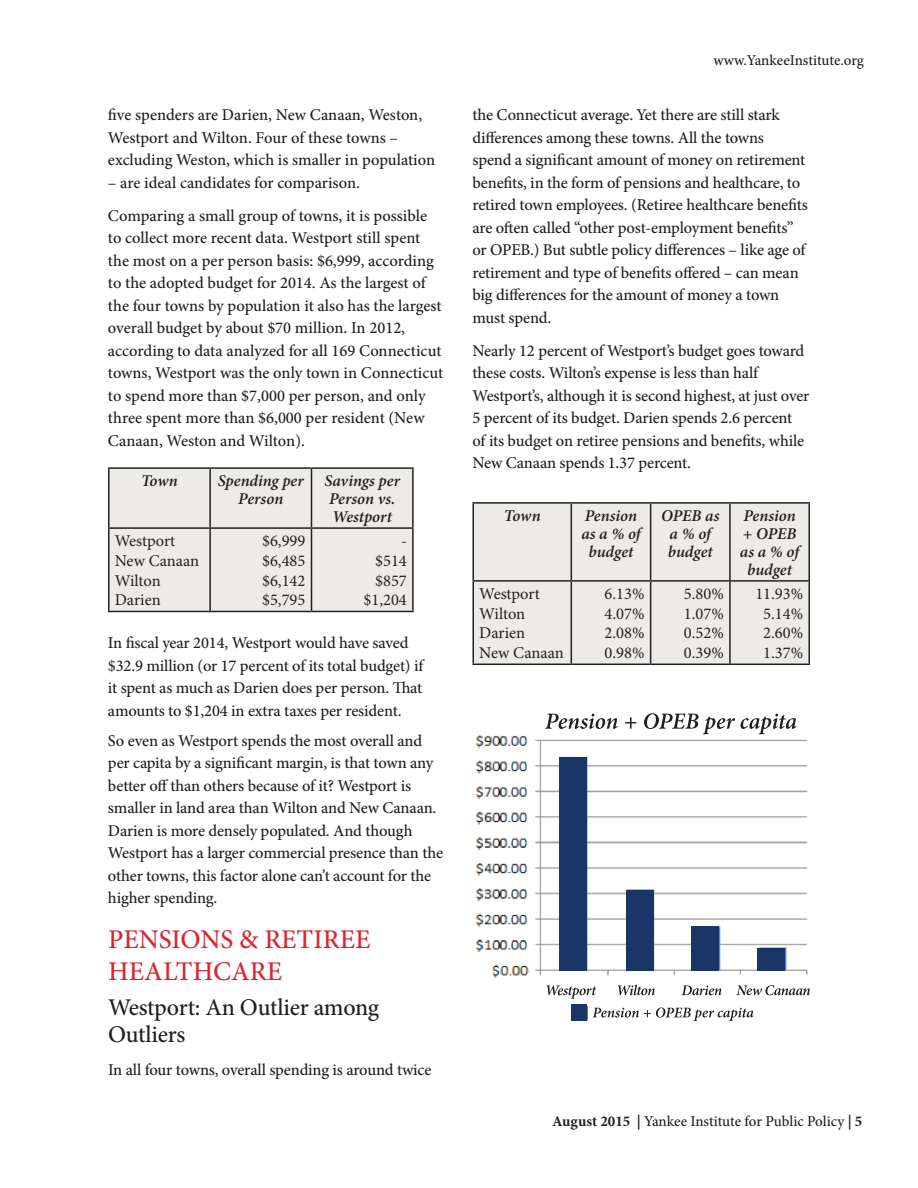
<style>
.page{position:relative;width:918px;height:1188px;background:#fff}
.page>*{position:absolute;margin:0;border:0;box-sizing:border-box;transform-origin:0 0}
.t1{font:500 27px/31.5px "Minion Pro";color:#da252e}
.t2{font:500 24px/27px "Minion Pro";letter-spacing:-.01em;color:#231f20}
.t3{font:500 16.5px/22.5px "Minion Pro";letter-spacing:-.01em;color:#231f20}
.t4{font:16.5px/19.8px "Minion Pro";color:#231f20;text-align:justify}
.t5{font:italic 600 16.5px/18px "Minion Pro";color:#231f20;text-align:center}
.t6{font:500 15px "Minion Pro";letter-spacing:-.005em;color:#231f20}
.s1{font-weight:700}
</style>
<div class="page">
<div style="left:474px;top:504px;width:334px;height:160px;background:#ecebe7"></div>
<hr style="left:472px;top:502px;width:99px;height:2px;background:#231f20">
<hr style="left:472px;top:504px;width:2px;height:76px;background:#231f20">
<hr style="left:571px;top:502px;width:80px;height:2px;background:#231f20">
<hr style="left:571px;top:504px;width:1px;height:76px;background:#231f20">
<hr style="left:651px;top:502px;width:79px;height:2px;background:#231f20">
<hr style="left:650px;top:504px;width:1px;height:76px;background:#231f20">
<hr style="left:730px;top:502px;width:80px;height:2px;background:#231f20">
<hr style="left:729px;top:504px;width:2px;height:76px;background:#231f20">
<hr style="left:808px;top:504px;width:2px;height:76px;background:#231f20">
<hr style="left:472px;top:580px;width:99px;height:2px;background:#231f20">
<hr style="left:472px;top:582px;width:2px;height:82px;background:#231f20">
<hr style="left:571px;top:580px;width:80px;height:2px;background:#231f20">
<hr style="left:571px;top:582px;width:1px;height:82px;background:#231f20">
<hr style="left:651px;top:580px;width:79px;height:2px;background:#231f20">
<hr style="left:650px;top:582px;width:1px;height:82px;background:#231f20">
<hr style="left:730px;top:580px;width:80px;height:2px;background:#231f20">
<hr style="left:729px;top:582px;width:2px;height:82px;background:#231f20">
<hr style="left:808px;top:582px;width:2px;height:82px;background:#231f20">
<hr style="left:472px;top:664px;width:99px;height:1px;background:#231f20">
<hr style="left:571px;top:664px;width:80px;height:1px;background:#231f20">
<hr style="left:651px;top:664px;width:79px;height:1px;background:#231f20">
<hr style="left:730px;top:664px;width:80px;height:1px;background:#231f20">
<img style="left:475px;top:734px;width:333px;height:244px">
<svg style="left:546px;top:985px;width:51px;height:14px"></svg>
<svg style="left:618px;top:985px;width:37px;height:10px"></svg>
<svg style="left:681px;top:985px;width:41px;height:10px"></svg>
<svg style="left:736px;top:985px;width:74px;height:10px"></svg>
<svg style="left:545px;top:714px;width:73px;height:15px"></svg>
<svg style="left:625px;top:717px;width:11px;height:12px"></svg>
<svg style="left:644px;top:713px;width:91px;height:21px"></svg>
<svg style="left:741px;top:714px;width:56px;height:20px"></svg>
<svg style="left:593px;top:1008px;width:161px;height:13px"></svg>
<div style="left:560px;top:757px;width:27px;height:214px;background:#193667"></div>
<div style="left:626px;top:890px;width:27px;height:81px;background:#193667"></div>
<div style="left:691px;top:927px;width:28px;height:44px;background:#193667"></div>
<div style="left:758px;top:948px;width:27px;height:23px;background:#193667"></div>
<div style="left:572px;top:1005px;width:15px;height:16px;background:#193667"></div>
<div style="left:110px;top:469px;width:302px;height:142px;background:#ecebe7"></div>
<hr style="left:108px;top:467px;width:102px;height:2px;background:#231f20">
<hr style="left:108px;top:469px;width:2px;height:58px;background:#231f20">
<hr style="left:210px;top:467px;width:102px;height:2px;background:#231f20">
<hr style="left:209px;top:469px;width:2px;height:58px;background:#231f20">
<hr style="left:312px;top:467px;width:102px;height:2px;background:#231f20">
<hr style="left:311px;top:469px;width:1px;height:58px;background:#231f20">
<hr style="left:412px;top:469px;width:2px;height:58px;background:#231f20">
<hr style="left:108px;top:527px;width:102px;height:2px;background:#231f20">
<hr style="left:108px;top:529px;width:2px;height:82px;background:#231f20">
<hr style="left:210px;top:527px;width:102px;height:2px;background:#231f20">
<hr style="left:209px;top:529px;width:2px;height:82px;background:#231f20">
<hr style="left:312px;top:527px;width:102px;height:2px;background:#231f20">
<hr style="left:311px;top:529px;width:1px;height:82px;background:#231f20">
<hr style="left:412px;top:529px;width:2px;height:82px;background:#231f20">
<hr style="left:108px;top:611px;width:102px;height:1px;background:#231f20">
<hr style="left:210px;top:611px;width:102px;height:1px;background:#231f20">
<hr style="left:312px;top:611px;width:102px;height:1px;background:#231f20">
<p class="t3" style="left:108px;top:104px;width:329px">five spenders are Darien, New Canaan, Weston,<br>Westport and Wilton. Four of these towns – excluding Weston, which is smaller in population</p>
<p class="t3" style="left:108px;top:166px;width:321px;line-height:33px">– are ideal candidates for comparison.<br>Comparing a small group of towns, it is possible</p>
<p class="t3" style="left:108px;top:227px;width:337px">to collect more recent data. Westport still spent the most on a per person basis: $6,999, according to the adopted budget for 2014. As the largest of the four towns by population it also has the largest overall budget by about $70 million. In 2012, according to data analyzed for all 169 Connecticut towns, Westport was the only town in Connecticut to spend more than $7,000 per person, and only three spent more than $6,000 per resident (New Canaan, Weston and Wilton).</p>
<p class="t5" style="left:141px;top:472px;width:38px">Town</p>
<p class="t5" style="left:218px;top:472px;width:88px">Spending per<br>Person</p>
<p class="t5" style="left:324px;top:472px;width:77px;text-align:left">Savings per<br>Person vs.<br>Westport</p>
<p class="t4" style="left:115px;top:531px;width:86px;text-align:left">Westport<br>New Canaan<br>Wilton<br>Darien</p>
<p class="t4" style="left:262px;top:531px;width:45px">$6,999 $6,485 $6,142 $5,795</p>
<p class="t4" style="left:364px;top:531px;width:45px;text-align:right">-<br>$514 $857 $1,204</p>
<p class="t3" style="left:108px;top:632px;width:317px">In fiscal year 2014, Westport would have saved $32.9 million (or 17 percent of its total budget) if it spent as much as Darien does per person. That amounts to $1,204 in extra taxes per resident.</p>
<p class="t3" style="left:108px;top:729px;width:337px">So even as Westport spends the most overall and per capita by a significant margin, is that town any better off than others because of it? Westport is smaller in land area than Wilton and New Canaan.<br>Darien is more densely populated. And though Westport has a larger commercial presence than the other towns, this factor alone can’t account for the higher spending.</p>
<h1 class="t1" style="left:108px;top:924px;width:264px">PENSIONS &amp; RETIREE<br>HEALTHCARE</h1>
<h2 class="t2" style="left:108px;top:994px;width:273px">Westport: An Outlier among<br>Outliers</h2>
<p class="t3" style="left:108px;top:1059px;width:325px">In all four towns, overall spending is around twice</p>
<p class="t6" style="left:713px;top:50px;width:152px">www.YankeeInstitute.org</p>
<p class="t3" style="left:472px;top:104px;width:337px">the Connecticut average. Yet there are still stark differences among these towns. All the towns<br>spend a significant amount of money on retirement benefits, in the form of pensions and healthcare, to retired town employees. (Retiree healthcare benefits are often called “other post-employment benefits” or OPEB.) But subtle policy differences – like age of retirement and type of benefits offered – can mean big differences for the amount of money a town must spend.</p>
<p class="t3" style="left:472px;top:339px;width:338px">Nearly 12 percent of Westport’s budget goes toward these costs. Wilton’s expense is less than half Westport’s, although it is second highest, at just over 5 percent of its budget. Darien spends 2.6 percent of its budget on retiree pensions and benefits, while New Canaan spends 1.37 percent.</p>
<p class="t5" style="left:504px;top:506px;width:38px">Town</p>
<p class="t5" style="left:581px;top:506px;width:61px">Pension as a % of budget</p>
<p class="t5" style="left:661px;top:506px;width:60px">OPEB as a % of budget</p>
<p class="t5" style="left:740px;top:506px;width:61px">Pension + OPEB as a % of budget</p>
<p class="t4" style="left:479px;top:584px;width:86px;text-align:left">Westport<br>Wilton<br>Darien<br>New Canaan</p>
<p class="t4" style="left:605px;top:584px;width:41px">6.13% 4.07% 2.08% 0.98%</p>
<p class="t4" style="left:684px;top:584px;width:41px">5.80% 1.07% 0.52% 0.39%</p>
<p class="t4" style="left:755px;top:584px;width:49px;text-align:center">11.93%<br>5.14%<br>2.60%<br>1.37%</p>
<p class="t6" style="left:552px;top:1111px;width:312px"><span class="s1">August 2015 |</span> Yankee Institute for Public Policy <span class="s1">| 5</span></p>
</div>
